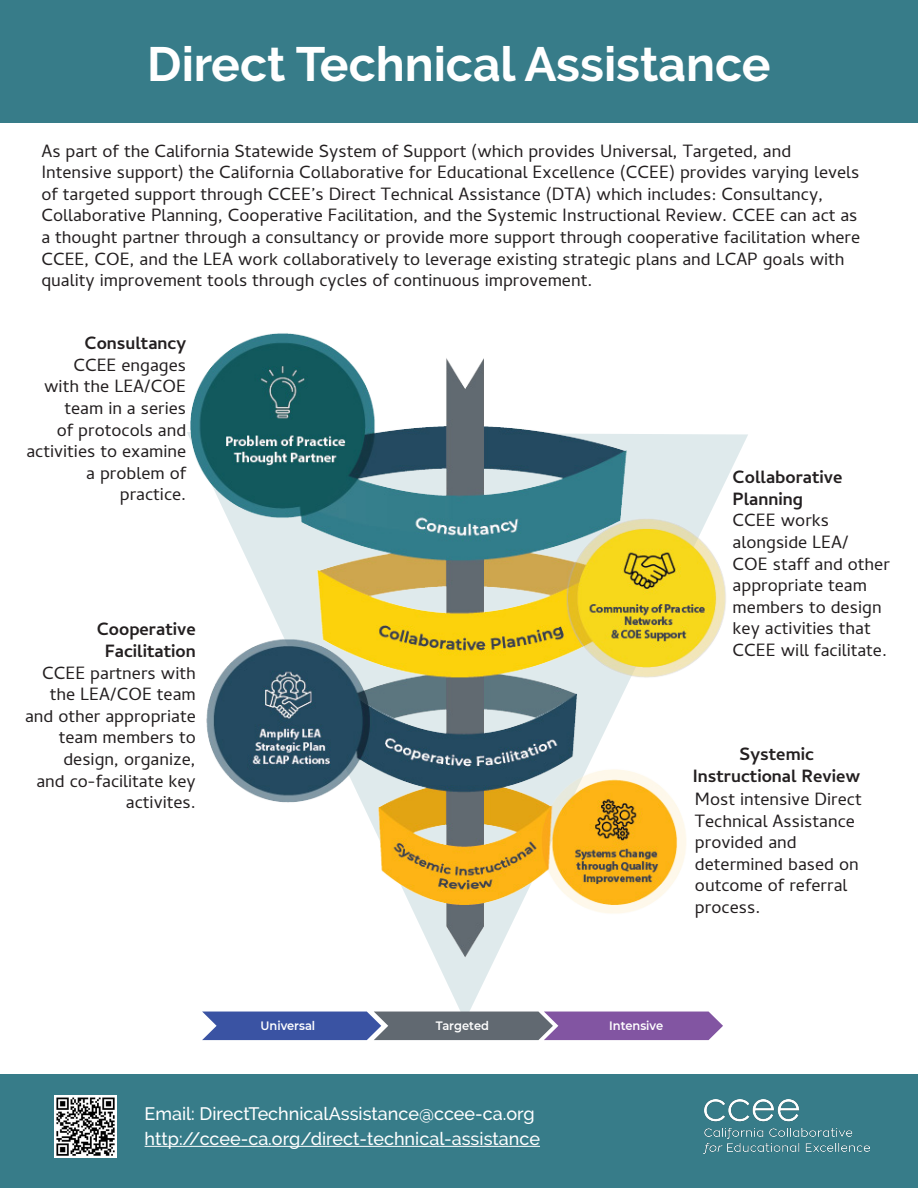
<style>
.page{position:relative;width:918px;height:1188px;background:#fff}
.page>*{position:absolute;margin:0;border:0;box-sizing:border-box;transform-origin:0 0}
.t1{font:700 48px "Raleway";color:#fff}
.t2{font:18px/21.6px "Cambay";color:#231f20}
.t3{font:500 18px "Raleway";color:#fff}
.t4{font:700 18px/21.6px "Cambay";color:#231f20;text-align:center}
.t5{font:600 12.15px "Montserrat";color:#fff;scale:.94 1}
</style>
<div class="page">
<svg style="left:202px;top:434px;width:546px;height:578px"></svg>
<div style="left:0;top:0;width:918px;height:122px;background:#377c89"></div>
<svg style="left:202px;top:1012px;width:521px;height:28px;background:#676397"></svg>
<div style="left:0;top:1075px;width:918px;height:113px;background:#377c89"></div>
<img style="left:704px;top:1100px;width:165px;height:54px">
<hr style="left:145px;top:1146px;width:395px;height:1px;background:#fff">
<img style="left:55px;top:1096px;width:61px;height:62px">
<img style="left:187px;top:333px;width:550px;height:630px">
<p class="t1" style="left:147px;top:37px;width:625px">Direct Technical Assistance</p>
<p class="t2" style="left:41px;top:140px;width:820px">As part of the California Statewide System of Support (which provides Universal, Targeted, and Intensive support) the California Collaborative for Educational Excellence (CCEE) provides varying levels of targeted support through CCEE’s Direct Technical Assistance (DTA) which includes: Consultancy, Collaborative Planning, Cooperative Facilitation, and the Systemic Instructional Review. CCEE can act as a thought partner through a consultancy or provide more support through cooperative facilitation where CCEE, COE, and the LEA work collaboratively to leverage existing strategic plans and LCAP goals with quality improvement tools through cycles of continuous improvement.</p>
<p class="t4" style="left:85px;top:332px;width:103px">Consultancy</p>
<p class="t2" style="left:26px;top:354px;width:161px;text-align:right">CCEE engages<br>with the LEA/COE team in a series<br>of protocols and activities to examine a problem of practice.</p>
<p class="t4" style="left:97px;top:618px;width:101px">Cooperative<br>Facilitation</p>
<p class="t2" style="left:25px;top:662px;width:172px;text-align:right">CCEE partners with the LEA/COE team and other appropriate team members to design, organize,<br>and co-facilitate key activites.</p>
<p class="t4" style="left:733px;top:466px;width:111px;text-align:left">Collaborative<br>Planning</p>
<p class="t2" style="left:733px;top:509px;width:159px">CCEE works alongside LEA/<br>COE staff and other appropriate team members to design key activities that<br>CCEE will facilitate.</p>
<p class="t4" style="left:739px;top:743px;width:76px">Systemic</p>
<p class="t4" style="left:693px;top:765px;width:169px">Instructional Review</p>
<p class="t2" style="left:695px;top:788px;width:168px">Most intensive Direct<br>Technical Assistance provided and determined based on outcome of referral process.</p>
<p class="t5" style="left:260px;top:1017px;width:60px">Universal</p>
<p class="t5" style="left:436px;top:1017px;width:58px">Targeted</p>
<p class="t5" style="left:609px;top:1017px;width:59px">Intensive</p>
<p class="t3" style="left:145px;top:1104px;width:392px">Email: DirectTechnicalAssistance@ccee-ca.org</p>
<p class="t3" style="left:145px;top:1128px;width:397px">http://ccee-ca.org/direct-technical-assistance</p>
</div>
